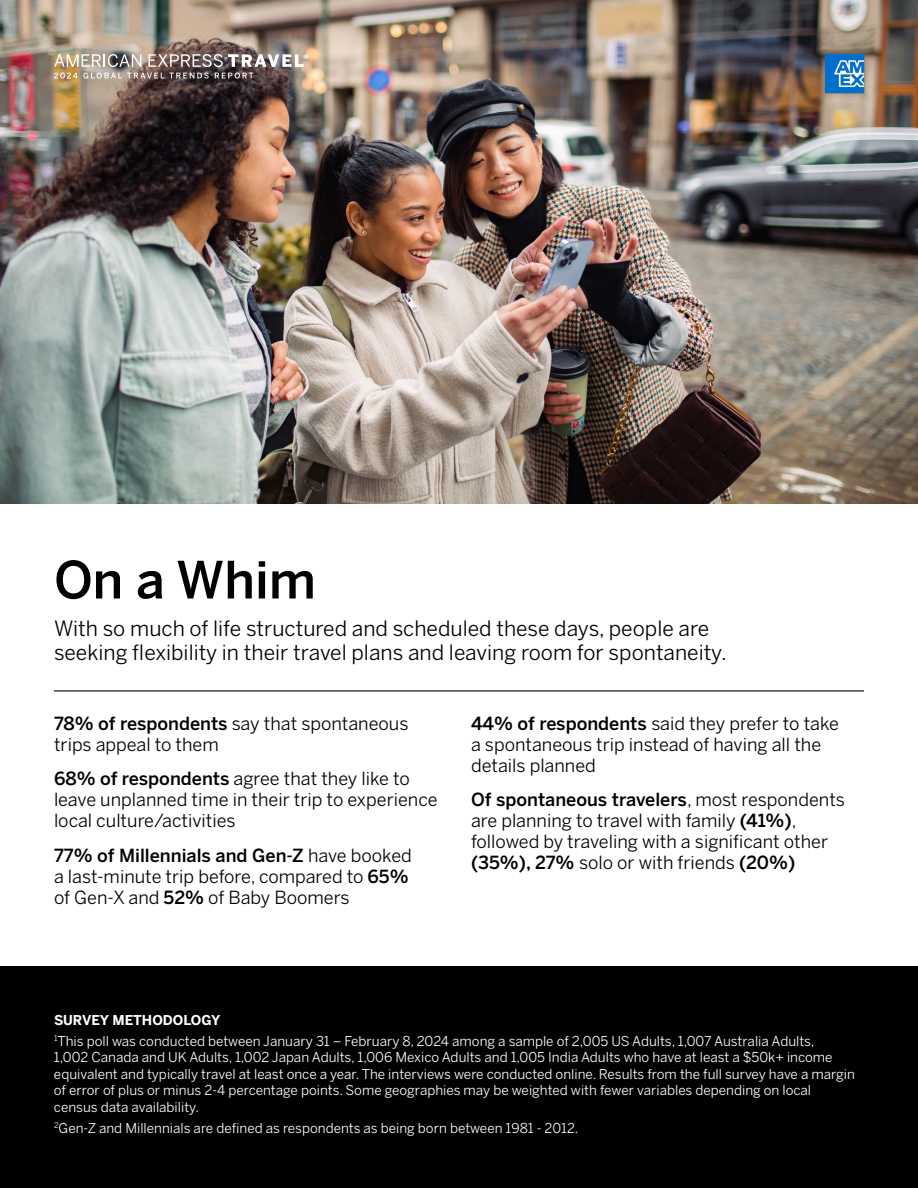
<style>
.page{position:relative;width:918px;height:1188px;background:#fff}
.page>*{position:absolute;margin:0;border:0;box-sizing:border-box;transform-origin:0 0}
.t1{font:500 51px "Benton Sans";color:#000}
.t2{font:21px/24px "Benton Sans";color:#000}
.t3{font:18px/21px "Benton Sans";color:#000}
.t4{font:13.5px/16.5px "Benton Sans";color:#fff}
.t5{font:900 9.9px "Benton Sans";color:#fff}
.s1{font-weight:500}
.s2{font-weight:700}
</style>
<div class="page">
<hr style="left:54px;top:690px;width:810px;height:1px;background:#000">
<img style="left:0;top:0;width:918px;height:504px">
<div style="left:0;top:966px;width:918px;height:222px;background:#000"></div>
<svg style="left:54px;top:73px;width:155px;height:6px"></svg>
<svg style="left:215px;top:73px;width:38px;height:6px"></svg>
<svg style="left:54px;top:54px;width:87px;height:13px"></svg>
<svg style="left:148px;top:54px;width:156px;height:13px"></svg>
<img style="left:817px;top:46px;width:55px;height:55px">
<p class="t5" style="left:303px;top:52px;width:7px">®</p>
<h1 class="t1" style="left:54px;top:549px;width:263px">On a Whim</h1>
<h2 class="t2" style="left:54px;top:617px;width:674px">With so much of life structured and scheduled these days, people are seeking flexibility in their travel plans and leaving room for spontaneity.</h2>
<h3 class="t3" style="left:54px;top:713px;width:356px"><span class="s1">78% of respondents</span> say that spontaneous trips appeal to them</h3>
<h3 class="t3" style="left:54px;top:768px;width:385px"><span class="s1">68% of respondents</span> agree that they like to leave unplanned time in their trip to experience local culture/activities</h3>
<h3 class="t3" style="left:54px;top:845px;width:359px"><span class="s1">77% of Millennials and Gen-Z</span> have booked a last-minute trip before, compared to <span class="s1">65% </span>of Gen-X and <span class="s1">52%</span> of Baby Boomers</h3>
<h3 class="t3" style="left:471px;top:713px;width:370px"><span class="s1">44% of respondents</span> said they prefer to take a spontaneous trip instead of having all the details planned</h3>
<h3 class="t3" style="left:471px;top:789px;width:375px"><span class="s1">Of spontaneous travelers</span>, most respondents are planning to travel with family <span class="s1">(41%)</span>, followed by traveling with a significant other <span class="s1">(35%), 27%</span> solo or with friends <span class="s1">(20%)</span></h3>
<p class="t4" style="left:54px;top:1009px;width:762px;line-height:21px"><span class="s2">SURVEY METHODOLOGY<br></span><sup>1</sup>This poll was conducted between January 31 – February 8, 2024 among a sample of 2,005 US Adults, 1,007 Australia Adults,</p>
<p class="t4" style="left:54px;top:1049px;width:802px">1,002 Canada and UK Adults, 1,002 Japan Adults, 1,006 Mexico Adults and 1,005 India Adults who have at least a $50k+ income equivalent and typically travel at least once a year. The interviews were conducted online. Results from the full survey have a margin of error of plus or minus 2-4 percentage points. Some geographies may be weighted with fewer variables depending on local census data availability.</p>
<p class="t4" style="left:54px;top:1119px;width:526px"><sup>2</sup>Gen-Z and Millennials are defined as respondents as being born between 1981 - 2012.</p>
</div>
